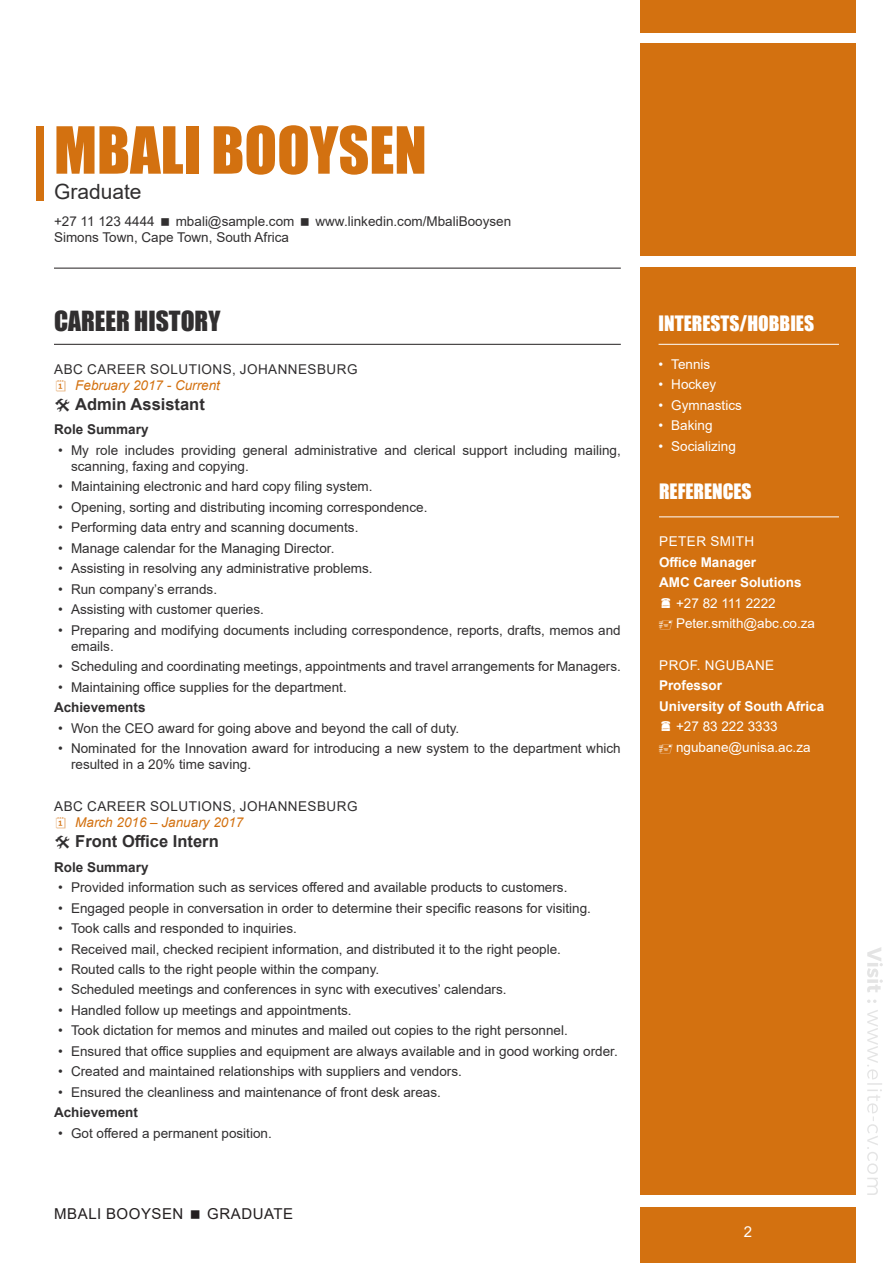
<style>
.page{position:relative;width:893px;height:1263px;background:#fff}
.page>*{position:absolute;margin:0;border:0;box-sizing:border-box;transform-origin:0 0}
.t1{font:60px "Impact";color:#d37110}
.t2{font:25.5px "Impact";color:#312f30}
.t3{font:21px "Arial";color:#312f30}
.t4{font:19.5px "Impact";color:#fff}
.t5{font:700 16.5px "Arial";color:#312f30}
.t6{font:15px "Arial";letter-spacing:.035em;color:#231f20}
.t7{font:15px "Arial";color:#fff}
.t8{font:13.5px/16.2px "Arial";color:#312f30}
.t9{font:13.5px/20.4px "Arial";color:#fff}
.t10{font:700 13.5px/20.4px "Arial";color:#fff}
.t11{font:13.5px "Arial";letter-spacing:.035em;color:#312f30}
.t12{font:700 13.5px "Arial";color:#312f30}
.t13{font:italic 13.5px "Arial";color:#d37110}
.t14{font:13.5px "Arial";letter-spacing:.035em;color:#fff}
</style>
<div class="page">
<div style="left:640px;top:268px;width:216px;height:927px;background:#d37110"></div>
<div style="left:640px;top:44px;width:216px;height:212px;background:#d37110"></div>
<div style="left:640px;top:0;width:216px;height:33px;background:#d37110"></div>
<div style="left:37px;top:126px;width:7px;height:74px;background:#d37110"></div>
<hr style="left:54px;top:268px;width:567px;height:1px;background:#231f20">
<div style="left:640px;top:1207px;width:216px;height:56px;background:#d37110"></div>
<svg style="left:867px;top:947px;width:16px;height:248px"></svg>
<hr style="left:54px;top:344px;width:567px;height:1px;background:#231f20">
<hr style="left:658px;top:344px;width:181px;height:1px;background:#fff">
<hr style="left:659px;top:517px;width:180px;height:1px;background:#fff">
<h1 class="t1" style="left:54px;top:104px;width:374px">MBALI BOOYSEN</h1>
<h3 class="t3" style="left:54px;top:177px;width:89px">Graduate</h3>
<p class="t8" style="left:54px;top:213px;width:102px">+27 11 123 4444</p>
<p class="t8" style="left:176px;top:213px;width:120px">mbali@sample.com</p>
<p class="t8" style="left:315px;top:213px;width:197px">www.linkedin.com/MbaliBooysen</p>
<p class="t8" style="left:54px;top:229px;width:237px">Simons Town, Cape Town, South Africa</p>
<h2 class="t2" style="left:54px;top:301px;width:168px">CAREER HISTORY</h2>
<p class="t11" style="left:54px;top:360px;width:305px">ABC CAREER SOLUTIONS, JOHANNESBURG</p>
<p class="t13" style="left:75px;top:376px;width:146px">February 2017 - Current</p>
<p class="t5" style="left:75px;top:392px;width:131px">Admin Assistant</p>
<p class="t12" style="left:54px;top:420px;width:96px">Role Summary</p>
<p class="t8" style="left:71px;top:442px;width:551px;text-indent:-13px">• My role includes providing general administrative and clerical support including mailing, scanning, faxing and copying.</p>
<p class="t8" style="left:58px;top:478px;width:316px">• Maintaining electronic and hard copy filing system.</p>
<p class="t8" style="left:58px;top:499px;width:371px">• Opening, sorting and distributing incoming correspondence.</p>
<p class="t8" style="left:58px;top:519px;width:302px">• Performing data entry and scanning documents.</p>
<p class="t8" style="left:58px;top:540px;width:278px">• Manage calendar for the Managing Director.</p>
<p class="t8" style="left:58px;top:560px;width:316px">• Assisting in resolving any administrative problems.</p>
<p class="t8" style="left:58px;top:581px;width:160px">• Run company’s errands.</p>
<p class="t8" style="left:58px;top:601px;width:207px">• Assisting with customer queries.</p>
<p class="t8" style="left:71px;top:622px;width:551px;text-indent:-13px">• Preparing and modifying documents including correspondence, reports, drafts, memos and emails.</p>
<p class="t8" style="left:58px;top:658px;width:564px">• Scheduling and coordinating meetings, appointments and travel arrangements for Managers.</p>
<p class="t8" style="left:58px;top:679px;width:290px">• Maintaining office supplies for the department.</p>
<p class="t12" style="left:54px;top:698px;width:93px">Achievements</p>
<p class="t8" style="left:58px;top:720px;width:403px">• Won the CEO award for going above and beyond the call of duty.</p>
<p class="t8" style="left:71px;top:740px;width:551px;text-indent:-13px">• Nominated for the Innovation award for introducing a new system to the department which resulted in a 20% time saving.</p>
<p class="t11" style="left:54px;top:797px;width:305px">ABC CAREER SOLUTIONS, JOHANNESBURG</p>
<p class="t13" style="left:75px;top:814px;width:170px">March 2016 – January 2017</p>
<p class="t5" style="left:75px;top:829px;width:145px">Front Office Intern</p>
<p class="t12" style="left:54px;top:857px;width:96px">Role Summary</p>
<p class="t8" style="left:58px;top:879px;width:511px">• Provided information such as services offered and available products to customers.</p>
<p class="t8" style="left:58px;top:900px;width:534px">• Engaged people in conversation in order to determine their specific reasons for visiting.</p>
<p class="t8" style="left:58px;top:920px;width:240px">• Took calls and responded to inquiries.</p>
<p class="t8" style="left:58px;top:940px;width:504px">• Received mail, checked recipient information, and distributed it to the right people.</p>
<p class="t8" style="left:58px;top:961px;width:322px">• Routed calls to the right people within the company.</p>
<p class="t8" style="left:58px;top:981px;width:450px">• Scheduled meetings and conferences in sync with executives’ calendars.</p>
<p class="t8" style="left:58px;top:1002px;width:295px">• Handled follow up meetings and appointments.</p>
<p class="t8" style="left:58px;top:1022px;width:511px">• Took dictation for memos and minutes and mailed out copies to the right personnel.</p>
<p class="t8" style="left:58px;top:1043px;width:561px">• Ensured that office supplies and equipment are always available and in good working order.</p>
<p class="t8" style="left:58px;top:1063px;width:405px">• Created and maintained relationships with suppliers and vendors.</p>
<p class="t8" style="left:58px;top:1084px;width:384px">• Ensured the cleanliness and maintenance of front desk areas.</p>
<p class="t12" style="left:54px;top:1103px;width:86px">Achievement</p>
<p class="t8" style="left:58px;top:1125px;width:215px">• Got offered a permanent position.</p>
<p class="t6" style="left:54px;top:1203px;width:131px">MBALI BOOYSEN</p>
<p class="t6" style="left:207px;top:1203px;width:87px">GRADUATE</p>
<h3 class="t4" style="left:658px;top:308px;width:157px">INTERESTS/HOBBIES</h3>
<p class="t9" style="left:658px;top:354px;width:53px">• Tennis</p>
<p class="t9" style="left:658px;top:374px;width:59px">• Hockey</p>
<p class="t9" style="left:658px;top:395px;width:85px">• Gymnastics</p>
<p class="t9" style="left:658px;top:415px;width:56px">• Baking</p>
<p class="t9" style="left:658px;top:436px;width:79px">• Socializing</p>
<h3 class="t4" style="left:659px;top:476px;width:94px">REFERENCES</h3>
<p class="t14" style="left:659px;top:532px;width:97px">PETER SMITH</p>
<p class="t10" style="left:659px;top:552px;width:144px">Office Manager<br>AMC Career Solutions</p>
<p class="t9" style="left:676px;top:592px;width:141px">+27 82 111 2222<br>Peter.smith@abc.co.za</p>
<p class="t14" style="left:659px;top:656px;width:116px">PROF. NGUBANE</p>
<p class="t10" style="left:659px;top:675px;width:167px">Professor<br>University of South Africa</p>
<p class="t9" style="left:676px;top:716px;width:136px">+27 83 222 3333 ngubane@unisa.ac.za</p>
<p class="t7" style="left:744px;top:1221px;width:10px">2</p>
</div>
